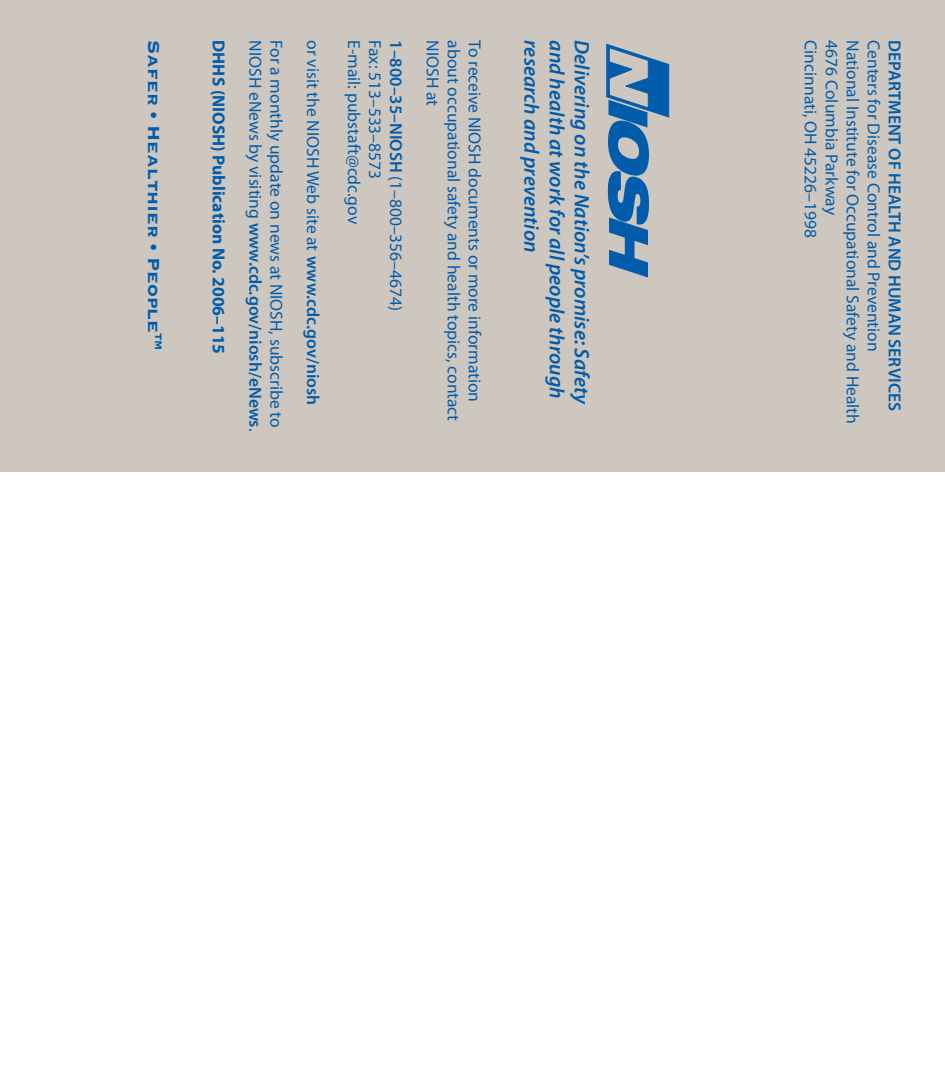
<style>
.page{position:relative;width:945px;height:1071px;background:#fff}
.page>*{position:absolute;margin:0;border:0;box-sizing:border-box;transform-origin:0 0}
.Mission_statement{font:italic 600 21px "Myriad Pro";color:#015dab}
.CDC_Tagline__self_ma{font:21px "Copperplate Thirty Three BC";color:#015dab}
._1-800_Web{font:17.5px "Myriad Pro";color:#015dab}
.Address{font:17.5px "Myriad Pro";color:#015dab}
.Information_text__se{font:17.5px "Myriad Pro";color:#015dab}
._1-800_Web-2{font:600 17.5px "Myriad Pro";color:#015dab}
.Address-2{font:600 17.5px "Myriad Pro";color:#015dab}
.Publication_no{font:700 17.5px "Myriad Pro";color:#015dab}
.CDC_Tagline__self_ma-2{font:12.25px "Copperplate Thirty Three BC";color:#015dab}
.s1{font-weight:400}
.s2{font-weight:600}
</style>
<div class="page">
<div style="left:0;top:0;width:945px;height:472px;background:#cec7bf"></div>
<svg style="left:606px;top:44px;width:63px;height:234px"></svg>
<p class="CDC_Tagline__self_ma" style="left:164px;top:40px;width:294px;rotate:90deg">Safer • Healthier • People</p>
<p class="Publication_no" style="left:228px;top:40px;width:315px;rotate:90deg">DHHS (NIOSH) Publication No. 2006–115</p>
<p class="CDC_Tagline__self_ma-2" style="left:165px;top:333px;width:19px;rotate:90deg">TM</p>
<p class="_1-800_Web-2" style="left:265px;top:40px;width:393px;rotate:90deg"><span class="s1">NIOSH eNews by visiting</span> www.cdc.gov/niosh/eNews<span class="s1">.</span></p>
<p class="_1-800_Web" style="left:286px;top:40px;width:389px;rotate:90deg">For a monthly update on news at NIOSH, subscribe to</p>
<p class="_1-800_Web" style="left:406px;top:40px;width:272px;rotate:90deg"><span class="s2">1–800–35–NIOSH</span> (1–800–356–4674)</p>
<p class="Information_text__se" style="left:442px;top:40px;width:67px;rotate:90deg">NIOSH at</p>
<p class="Information_text__se" style="left:463px;top:40px;width:383px;rotate:90deg">about occupational safety and health topics, contact</p>
<p class="Information_text__se" style="left:484px;top:40px;width:363px;rotate:90deg">To receive NIOSH documents or more information</p>
<p class="Mission_statement" style="left:543px;top:40px;width:214px;rotate:90deg">research and prevention</p>
<p class="Mission_statement" style="left:568px;top:40px;width:360px;rotate:90deg">and health at work for all people through</p>
<p class="Mission_statement" style="left:593px;top:40px;width:367px;rotate:90deg">Delivering on the Nation’s promise: Safety</p>
<p class="Address" style="left:820px;top:40px;width:199px;rotate:90deg">Cincinnati, OH 45226–1998</p>
<p class="Address" style="left:841px;top:40px;width:176px;rotate:90deg">4676 Columbia Parkway</p>
<p class="Address" style="left:862px;top:40px;width:385px;rotate:90deg">National Institute for Occupational Safety and Health</p>
<p class="Address" style="left:883px;top:40px;width:313px;rotate:90deg">Centers for Disease Control and Prevention</p>
<p class="Address-2" style="left:904px;top:40px;width:372px;rotate:90deg">DEPARTMENT OF HEALTH AND HUMAN SERVICES</p>
<p class="_1-800_Web" style="left:323px;top:40px;width:366px;rotate:90deg">or visit the NIOSH Web site at <span class="s2">www.cdc.gov/niosh</span></p>
<p class="_1-800_Web" style="left:364px;top:40px;width:185px;rotate:90deg">E-mail: pubstaft@cdc.gov</p>
<p class="_1-800_Web" style="left:385px;top:40px;width:140px;rotate:90deg">Fax: 513–533–8573</p>
</div>
